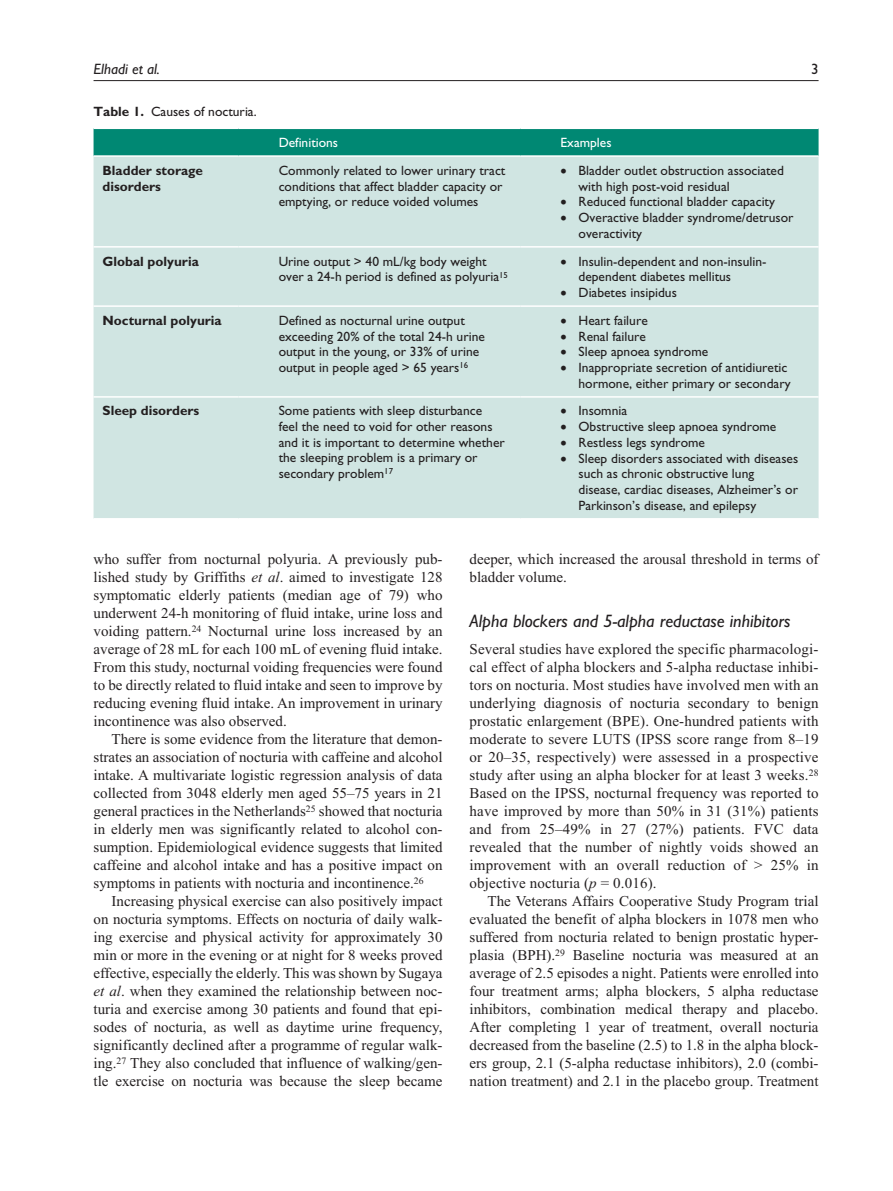
<style>
.page{position:relative;width:893px;height:1191px;background:#fff}
.page>*{position:absolute;margin:0;border:0;box-sizing:border-box;transform-origin:0 0}
.t1{font:italic 18px "Gill Sans Std";color:#231f20}
.t2{font:15px/18px "Times New Roman";color:#231f20;text-align:justify}
.t3{font:italic 15px "Gill Sans Std";color:#231f20}
.t4{font:15px "Gill Sans Std";color:#231f20}
.t5{font:13.5px/15.8px "Gill Sans Std";color:#231f20}
.t6{font:700 13.5px/15.8px "Gill Sans Std";color:#231f20}
.t7{font:13.5px "Gill Sans Std";color:#fff}
.s1{font-weight:700}
.s2{font-style:italic}
</style>
<div class="page">
<hr style="left:94px;top:80px;width:725px;height:1px;background:#231f20">
<div style="left:94px;top:129px;width:725px;height:26px;background:#008873"></div>
<div style="left:94px;top:157px;width:725px;height:361px;background:#d0e5e2"></div>
<hr style="left:94px;top:246px;width:145px;height:2px;background:#fff">
<hr style="left:238px;top:246px;width:282px;height:2px;background:#fff">
<hr style="left:520px;top:246px;width:299px;height:2px;background:#fff">
<hr style="left:94px;top:305px;width:145px;height:2px;background:#fff">
<hr style="left:238px;top:305px;width:282px;height:2px;background:#fff">
<hr style="left:520px;top:305px;width:299px;height:2px;background:#fff">
<hr style="left:94px;top:396px;width:145px;height:2px;background:#fff">
<hr style="left:238px;top:396px;width:282px;height:2px;background:#fff">
<hr style="left:520px;top:396px;width:299px;height:2px;background:#fff">
<p class="t3" style="left:94px;top:60px;width:68px">Elhadi et al.</p>
<p class="t4" style="left:811px;top:60px;width:9px">3</p>
<p class="t5" style="left:94px;top:103px;width:165px"><span class="s1">Table 1.</span> Causes of nocturia.</p>
<p class="t7" style="left:279px;top:135px;width:61px">Definitions</p>
<p class="t7" style="left:561px;top:135px;width:53px">Examples</p>
<p class="t6" style="left:103px;top:162px;width:102px">Bladder storage disorders</p>
<p class="t5" style="left:279px;top:162px;width:228px">Commonly related to lower urinary tract conditions that affect bladder capacity or emptying, or reduce voided volumes</p>
<p class="t5" style="left:578px;top:162px;width:207px;text-indent:-18px">• Bladder outlet obstruction associated with high post-void residual</p>
<p class="t5" style="left:561px;top:194px;width:216px">• Reduced functional bladder capacity</p>
<p class="t5" style="left:578px;top:210px;width:217px;text-indent:-18px">• Overactive bladder syndrome/detrusor overactivity</p>
<p class="t6" style="left:103px;top:253px;width:98px">Global polyuria</p>
<p class="t5" style="left:279px;top:253px;width:231px">Urine output &gt; 40 mL/kg body weight over a 24-h period is defined as polyuria<sup>15</sup></p>
<p class="t5" style="left:578px;top:253px;width:189px;text-indent:-18px">• Insulin-dependent and non-insulin&shy;dependent diabetes mellitus</p>
<p class="t5" style="left:561px;top:285px;width:118px">• Diabetes insipidus</p>
<p class="t6" style="left:103px;top:312px;width:121px">Nocturnal polyuria</p>
<p class="t5" style="left:279px;top:312px;width:208px">Defined as nocturnal urine output exceeding 20% of the total 24-h urine output in the young, or 33% of urine output in people aged &gt; 65 years<sup>16</sup></p>
<p class="t5" style="left:561px;top:312px;width:89px">• Heart failure</p>
<p class="t5" style="left:561px;top:328px;width:87px">• Renal failure</p>
<p class="t5" style="left:561px;top:344px;width:149px">• Sleep apnoea syndrome</p>
<p class="t5" style="left:561px;top:360px;width:232px;text-align:right">• Inappropriate secretion of antidiuretic hormone, either primary or secondary</p>
<p class="t6" style="left:103px;top:403px;width:98px">Sleep disorders</p>
<p class="t5" style="left:279px;top:403px;width:228px">Some patients with sleep disturbance<br>feel the need to void for other reasons and it is important to determine whether the sleeping problem is a primary or secondary problem<sup>17</sup></p>
<p class="t5" style="left:561px;top:403px;width:68px">• Insomnia</p>
<p class="t5" style="left:561px;top:419px;width:217px">• Obstructive sleep apnoea syndrome</p>
<p class="t5" style="left:561px;top:434px;width:146px">• Restless legs syndrome</p>
<p class="t5" style="left:578px;top:450px;width:221px;text-indent:-18px">• Sleep disorders associated with diseases such as chronic obstructive lung disease, cardiac diseases, Alzheimer’s or Parkinson’s disease, and epilepsy</p>
<p class="t2" style="left:94px;top:550px;width:351px">who suffer from nocturnal polyuria. A previously pub&shy;lished study by Griffiths <span class="s2">et al</span>. aimed to investigate 128 symptomatic elderly patients (median age of 79) who underwent 24-h monitoring of fluid intake, urine loss and voiding pattern.<sup>24</sup> Nocturnal urine loss increased by an average of 28 mL for each 100 mL of evening fluid intake.<br>From this study, nocturnal voiding frequencies were found to be directly related to fluid intake and seen to improve by reducing evening fluid intake. An improvement in urinary incontinence was also observed.</p>
<p class="t2" style="left:94px;top:730px;width:351px;text-indent:18px">There is some evidence from the literature that demon&shy;strates an association of nocturia with caffeine and alcohol intake. A multivariate logistic regression analysis of data collected from 3048 elderly men aged 55–75 years in 21 general practices in the Netherlands<sup>25</sup> showed that nocturia in elderly men was significantly related to alcohol con&shy;sumption. Epidemiological evidence suggests that limited caffeine and alcohol intake and has a positive impact on symptoms in patients with nocturia and incontinence.<sup>26</sup></p>
<p class="t2" style="left:94px;top:892px;width:351px;text-indent:18px">Increasing physical exercise can also positively impact on nocturia symptoms. Effects on nocturia of daily walk&shy;ing exercise and physical activity for approximately 30 min or more in the evening or at night for 8 weeks proved effective, especially the elderly. This was shown by Sugaya <span class="s2">et al</span>. when they examined the relationship between noc&shy;turia and exercise among 30 patients and found that epi&shy;sodes of nocturia, as well as daytime urine frequency, significantly declined after a programme of regular walk&shy;ing.<sup>27</sup> They also concluded that influence of walking/gen&shy;tle exercise on nocturia was because the sleep became</p>
<p class="t2" style="left:470px;top:550px;width:350px">deeper, which increased the arousal threshold in terms of bladder volume.</p>
<p class="t1" style="left:470px;top:610px;width:322px">Alpha blockers and 5-alpha reductase inhibitors</p>
<p class="t2" style="left:470px;top:640px;width:351px">Several studies have explored the specific pharmacologi&shy;cal effect of alpha blockers and 5-alpha reductase inhibi&shy;tors on nocturia. Most studies have involved men with an underlying diagnosis of nocturia secondary to benign prostatic enlargement (BPE). One-hundred patients with moderate to severe LUTS (IPSS score range from 8–19 or 20–35, respectively) were assessed in a prospective study after using an alpha blocker for at least 3 weeks.<sup>28<br></sup>Based on the IPSS, nocturnal frequency was reported to have improved by more than 50% in 31 (31%) patients and from 25–49% in 27 (27%) patients. FVC data revealed that the number of nightly voids showed an improvement with an overall reduction of &gt; 25% in objective nocturia (<span class="s2">p</span> = 0.016).</p>
<p class="t2" style="left:470px;top:892px;width:351px;text-indent:18px">The Veterans Affairs Cooperative Study Program trial evaluated the benefit of alpha blockers in 1078 men who suffered from nocturia related to benign prostatic hyper&shy;plasia (BPH).<sup>29</sup> Baseline nocturia was measured at an average of 2.5 episodes a night. Patients were enrolled into four treatment arms; alpha blockers, 5 alpha reductase inhibitors, combination medical therapy and placebo.<br>After completing 1 year of treatment, overall nocturia decreased from the baseline (2.5) to 1.8 in the alpha block&shy;ers group, 2.1 (5-alpha reductase inhibitors), 2.0 (combi&shy;nation treatment) and 2.1 in the placebo group. Treatment</p>
</div>
